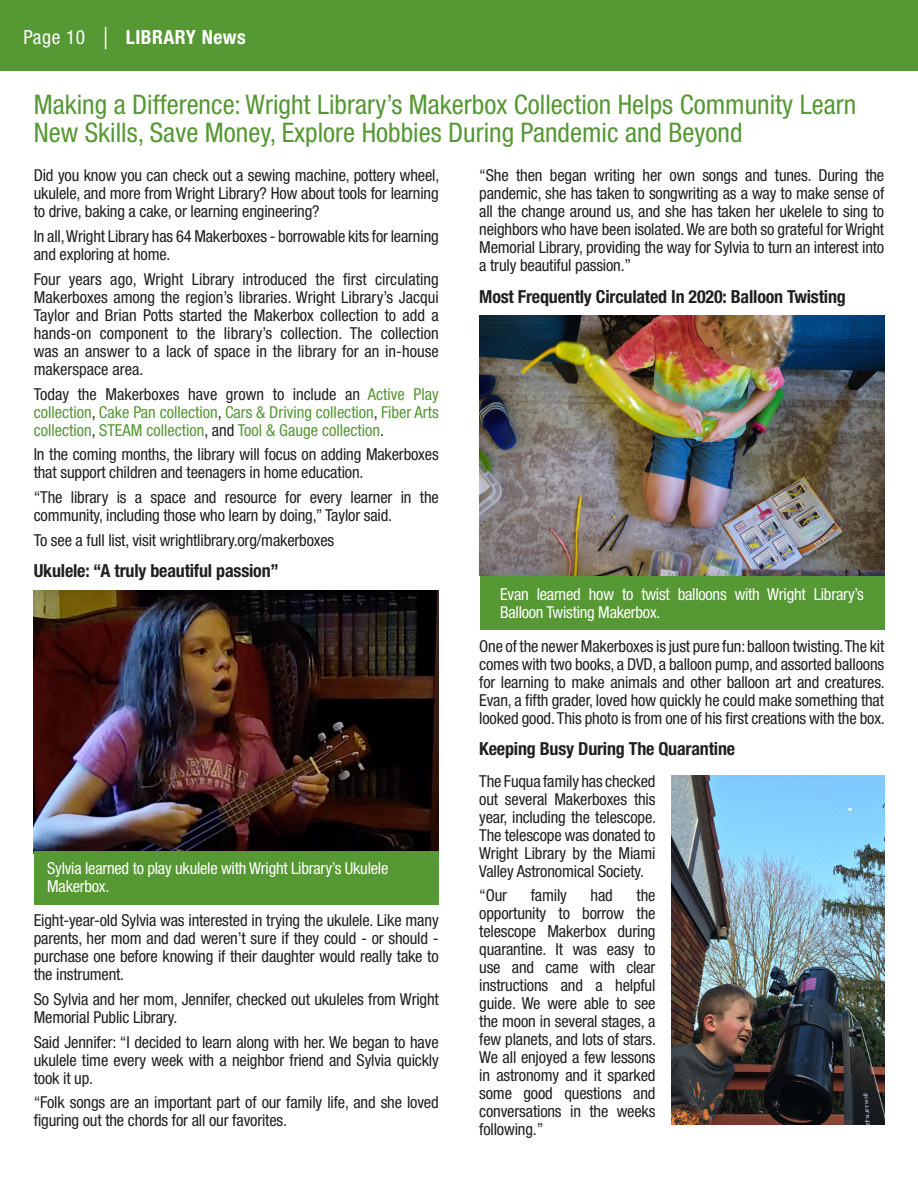
<style>
.page{position:relative;width:918px;height:1188px;background:#fff}
.page>*{position:absolute;margin:0;border:0;box-sizing:border-box;transform-origin:0 0}
.Library_Head{font:condensed 27px/28.5px "Helvetica Neue LT Std";color:#569834}
.t1{font:700 condensed 19.5px "Helvetica Neue LT Std";letter-spacing:.025em;color:#fff}
.t2{font:condensed 19.5px "Helvetica Neue LT Std";letter-spacing:.025em;color:#fff}
.t3{font:700 condensed 18px "Helvetica Neue LT Std";letter-spacing:-.01em;color:#231f20}
.t4{font:condensed 16.5px/18px "Helvetica Neue LT Std";letter-spacing:-.01em;color:#231f20;text-align:justify}
.t5{font:condensed 16.5px/18px "Helvetica Neue LT Std";color:#569834;text-align:justify}
.t6{font:condensed 16.5px/18px "Helvetica Neue LT Std";letter-spacing:-.015em;color:#fff}
.s1{color:#231f20}
</style>
<div class="page">
<img style="left:34px;top:591px;width:404px;height:260px">
<img style="left:480px;top:316px;width:404px;height:260px">
<img style="left:672px;top:776px;width:212px;height:348px">
<div style="left:34px;top:851px;width:404px;height:54px;background:#569834"></div>
<div style="left:480px;top:576px;width:404px;height:54px;background:#569834"></div>
<div style="left:0;top:0;width:918px;height:71px;background:#569834"></div>
<svg style="left:105px;top:27px;width:1px;height:22px"></svg>
<p class="t2" style="left:23px;top:26px;width:63px">Page 10</p>
<p class="t1" style="left:126px;top:25px;width:121px">LIBRARY News</p>
<p class="Library_Head" style="left:34px;top:90px;width:824px">Making a Difference: Wright Library’s Makerbox Collection Helps Community Learn<br>New Skills, Save Money, Explore Hobbies During Pandemic and Beyond</p>
<p class="t4" style="left:34px;top:166px;width:407px">Did you know you can check out a sewing machine, pottery wheel, ukulele, and more from Wright Library? How about tools for learning to drive, baking a cake, or learning engineering?</p>
<p class="t4" style="left:34px;top:227px;width:407px">In all, Wright Library has 64 Makerboxes - borrowable kits for learning and exploring at home.</p>
<p class="t4" style="left:34px;top:270px;width:407px">Four years ago, Wright Library introduced the first circulating Makerboxes among the region’s libraries. Wright Library’s Jacqui Taylor and Brian Potts started the Makerbox collection to add a hands-on component to the library’s collection. The collection was an answer to a lack of space in the library for an in-house makerspace area.</p>
<p class="t5" style="left:34px;top:385px;width:407px"><span class="s1">Today the Makerboxes have grown to include an</span> Active Play collection<span class="s1">,</span> Cake Pan collection<span class="s1">,</span> Cars &amp; Driving collection<span class="s1">,</span> Fiber Arts collection<span class="s1">,</span> STEAM collection<span class="s1">, and</span> Tool &amp; Gauge collection<span class="s1">.</span></p>
<p class="t4" style="left:34px;top:445px;width:406px">In the coming months, the library will focus on adding Makerboxes that support children and teenagers in home education.</p>
<p class="t4" style="left:34px;top:488px;width:407px">“The library is a space and resource for every learner in the community, including those who learn by doing,” Taylor said.</p>
<p class="t4" style="left:34px;top:531px;width:302px">To see a full list, visit wrightlibrary.org/makerboxes</p>
<p class="t3" style="left:34px;top:560px;width:247px">Ukulele: “A truly beautiful passion”</p>
<p class="t6" style="left:47px;top:860px;width:343px">Sylvia learned to play ukulele with Wright Library’s Ukulele<br>Makerbox.</p>
<p class="t4" style="left:34px;top:911px;width:407px">Eight-year-old Sylvia was interested in trying the ukulele. Like many parents, her mom and dad weren’t sure if they could - or should - purchase one before knowing if their daughter would really take to the instrument.</p>
<p class="t4" style="left:34px;top:990px;width:407px">So Sylvia and her mom, Jennifer, checked out ukuleles from Wright<br>Memorial Public Library.</p>
<p class="t4" style="left:34px;top:1033px;width:407px">Said Jennifer: “I decided to learn along with her. We began to have ukulele time every week with a neighbor friend and Sylvia quickly took it up.</p>
<p class="t4" style="left:34px;top:1093px;width:407px">“Folk songs are an important part of our family life, and she loved figuring out the chords for all our favorites.</p>
<p class="t4" style="left:479px;top:166px;width:407px">“She then began writing her own songs and tunes. During the pandemic, she has taken to songwriting as a way to make sense of all the change around us, and she has taken her ukelele to sing to neighbors who have been isolated. We are both so grateful for Wright Memorial Library, providing the way for Sylvia to turn an interest into a truly beautiful passion.”</p>
<p class="t3" style="left:479px;top:286px;width:368px">Most Frequently Circulated In 2020: Balloon Twisting</p>
<p class="t6" style="left:500px;top:585px;width:365px">Evan learned how to twist balloons with Wright Library’s<br>Balloon Twisting Makerbox.</p>
<p class="t4" style="left:479px;top:637px;width:407px">One of the newer Makerboxes is just pure fun: balloon twisting. The kit comes with two books, a DVD, a balloon pump, and assorted balloons for learning to make animals and other balloon art and creatures.<br>Evan, a fifth grader, loved how quickly he could make something that looked good. This photo is from one of his first creations with the box.</p>
<p class="t3" style="left:479px;top:738px;width:257px">Keeping Busy During The Quarantine</p>
<p class="t4" style="left:479px;top:772px;width:178px">The Fuqua family has checked out several Makerboxes this year, including the telescope.<br>The telescope was donated to Wright Library by the Miami Valley Astronomical Society.</p>
<p class="t4" style="left:479px;top:886px;width:29px">“Our</p>
<p class="t4" style="left:531px;top:886px;width:38px">family</p>
<p class="t4" style="left:591px;top:886px;width:24px">had</p>
<p class="t4" style="left:479px;top:886px;width:178px;text-indent:157px">the opportunity to borrow the telescope Makerbox during quarantine. It was easy to use and came with clear instructions and a helpful guide. We were able to see the moon in several stages, a few planets, and lots of stars.<br>We all enjoyed a few lessons in astronomy and it sparked some good questions and conversations in the weeks following.”</p>
</div>
